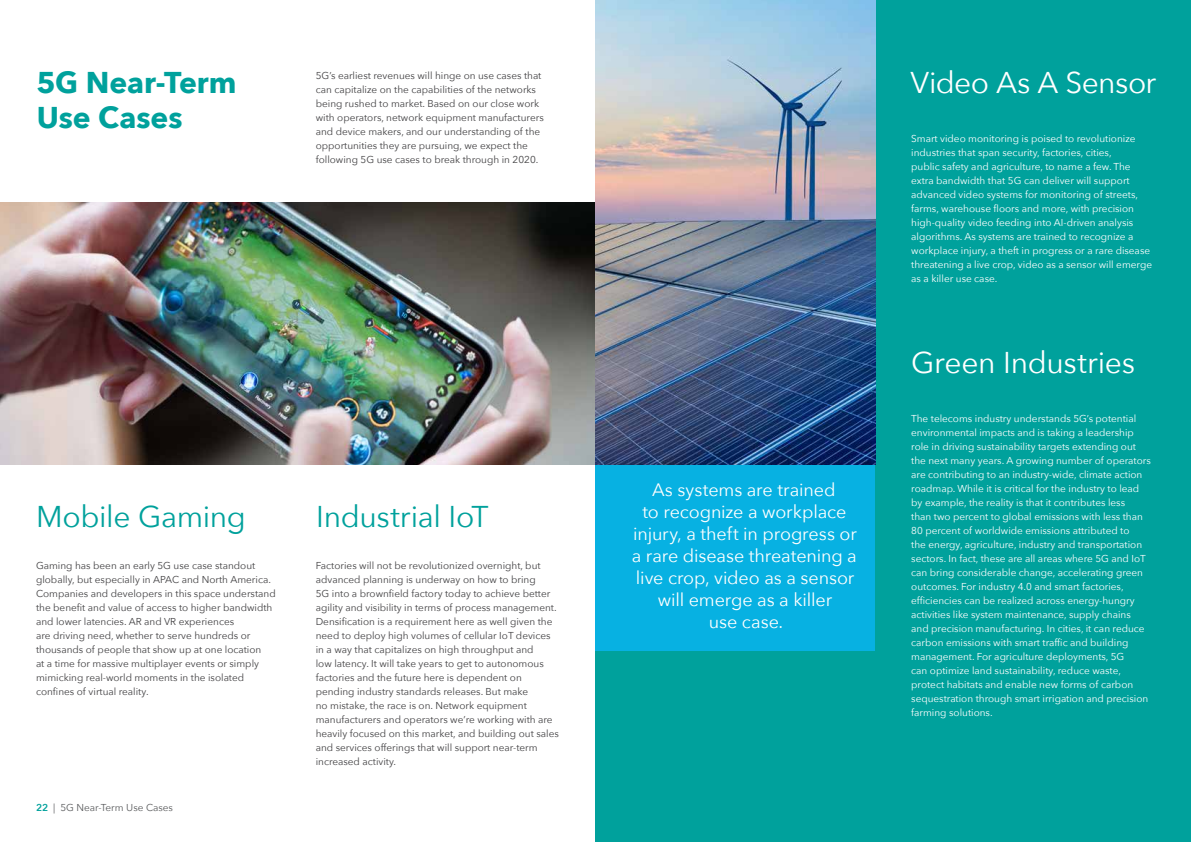
<style>
.page{position:relative;width:1191px;height:842px;background:#fff}
.page>*{position:absolute;margin:0;border:0;box-sizing:border-box;transform-origin:0 0}
.t1{font:30px "Avenir Next";letter-spacing:-.015em;color:#fff}
.t2{font:30px "Avenir Next";letter-spacing:-.01em;color:#00a19c}
.t3{font:700 30px/35px "Avenir Next";letter-spacing:-.005em;color:#00a19c}
.t4{font:18px/22px "Avenir Next";letter-spacing:-.005em;color:#fff;text-align:center}
.t5{font:10px/14px "Avenir Next";color:#fff}
.t6{font:10px/14px "Avenir Next";color:#414042}
.t7{font:10px "Avenir Next";color:#58595b}
.s1{font-weight:600;color:#00a19c}
</style>
<div class="page">
<div style="left:595px;top:0;width:596px;height:842px;background:#00a19c"></div>
<img style="left:0;top:202px;width:595px;height:262px">
<div style="left:595px;top:464px;width:280px;height:186px;background:#07b1e2"></div>
<img style="left:595px;top:0;width:280px;height:464px">
<h1 class="t3" style="left:36px;top:65px;width:202px">5G Near-Term<br>Use Cases</h1>
<p class="t6" style="left:316px;top:68px;width:229px">5G’s earliest revenues will hinge on use cases that can capitalize on the capabilities of the networks being rushed to market. Based on our close work with operators, network equipment manufacturers and device makers, and our understanding of the opportunities they are pursuing, we expect the following 5G use cases to break through in 2020.</p>
<h1 class="t2" style="left:36px;top:491px;width:211px">Mobile Gaming</h1>
<p class="t6" style="left:36px;top:558px;width:241px">Gaming has been an early 5G use case standout globally, but especially in APAC and North America.<br>Companies and developers in this space understand the benefit and value of access to higher bandwidth and lower latencies. AR and VR experiences<br>are driving need, whether to serve hundreds or thousands of people that show up at one location<br>at a time for massive multiplayer events or simply mimicking real-world moments in the isolated confines of virtual reality.</p>
<p class="t7" style="left:36px;top:799px;width:138px"><span class="s1">22</span> | 5G Near-Term Use Cases</p>
<h1 class="t2" style="left:316px;top:491px;width:174px">Industrial IoT</h1>
<p class="t6" style="left:316px;top:558px;width:245px">Factories will not be revolutionized overnight, but advanced planning is underway on how to bring<br>5G into a brownfield factory today to achieve better agility and visibility in terms of process management.<br>Densification is a requirement here as well given the need to deploy high volumes of cellular IoT devices in a way that capitalizes on high throughput and<br>low latency. It will take years to get to autonomous factories and the future here is dependent on pending industry standards releases. But make<br>no mistake, the race is on. Network equipment manufacturers and operators we’re working with are heavily focused on this market, and building out sales and services offerings that will support near-term increased activity.</p>
<h2 class="t4" style="left:632px;top:478px;width:226px">As systems are trained<br>to recognize a workplace injury, a theft in progress or a rare disease threatening a live crop, video as a sensor will emerge as a killer<br>use case.</h2>
<h1 class="t1" style="left:910px;top:57px;width:247px">Video As A Sensor</h1>
<p class="t5" style="left:911px;top:131px;width:242px">Smart video monitoring is poised to revolutionize industries that span security, factories, cities,<br>public safety and agriculture, to name a few. The extra bandwidth that 5G can deliver will support advanced video systems for monitoring of streets, farms, warehouse floors and more, with precision high-quality video feeding into AI-driven analysis algorithms. As systems are trained to recognize a workplace injury, a theft in progress or a rare disease threatening a live crop, video as a sensor will emerge as a killer use case.</p>
<h1 class="t1" style="left:911px;top:337px;width:225px">Green Industries</h1>
<p class="t5" style="left:911px;top:411px;width:241px">The telecoms industry understands 5G’s potential environmental impacts and is taking a leadership role in driving sustainability targets extending out the next many years. A growing number of operators are contributing to an industry-wide, climate action roadmap. While it is critical for the industry to lead by example, the reality is that it contributes less<br>than two percent to global emissions with less than 80 percent of worldwide emissions attributed to<br>the energy, agriculture, industry and transportation sectors. In fact, these are all areas where 5G and IoT can bring considerable change, accelerating green outcomes. For industry 4.0 and smart factories, efficiencies can be realized across energy-hungry activities like system maintenance, supply chains<br>and precision manufacturing. In cities, it can reduce carbon emissions with smart traffic and building management. For agriculture deployments, 5G<br>can optimize land sustainability, reduce waste, protect habitats and enable new forms of carbon sequestration through smart irrigation and precision farming solutions.</p>
</div>
